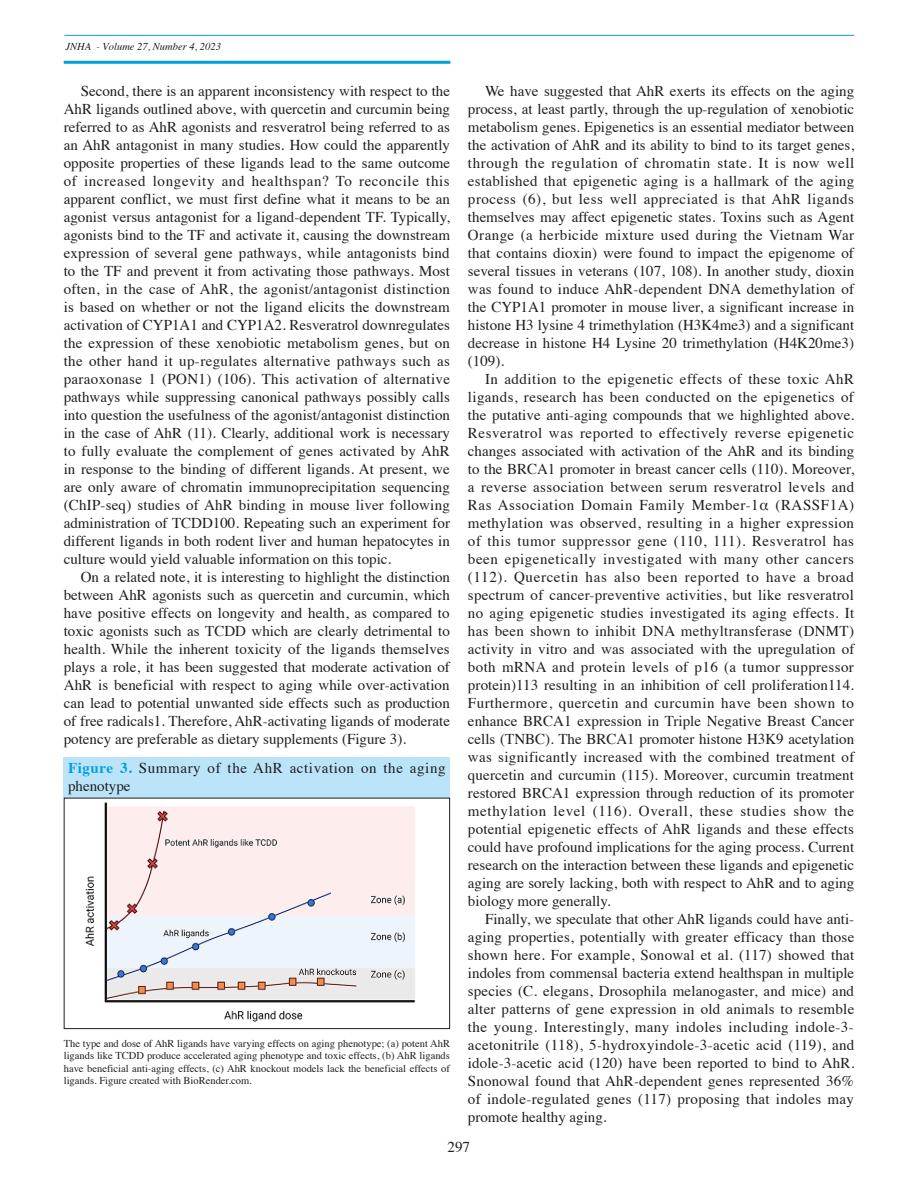
<style>
.page{position:relative;width:918px;height:1188px;background:#fff}
.page>*{position:absolute;margin:0;border:0;box-sizing:border-box;transform-origin:0 0}
.t1{font:15px/18px "Times";color:#1d1e1f;text-align:justify}
.t2{font:15px/18px "Times";letter-spacing:.04em;color:#1d1e1f}
.t3{font:10.5px/12.6px "Times";color:#1d1e1f;text-align:justify}
.t4{font:italic 10.5px "Times";color:#1d1e1f}
.s1{font-weight:700;color:#009fe2}
</style>
<div class="page">
<hr style="left:64px;top:35px;width:790px;height:1px;background:#009fe2">
<hr style="left:64px;top:61px;width:386px;height:3px;background:#009fe2">
<div style="left:64px;top:758px;width:386px;height:40px;background:#bbe4f9"></div>
<img style="left:85px;top:802px;width:331px;height:220px">
<div style="left:64px;top:798px;width:386px;height:231px;border:1px solid #1d1e1f"></div>
<p class="t4" style="left:66px;top:38px;width:157px">JNHA - Volume 27, Number 4, 2023</p>
<p class="t1" style="left:64px;top:81px;width:388px;text-indent:17px">Second, there is an apparent inconsistency with respect to the AhR ligands outlined above, with quercetin and curcumin being referred to as AhR agonists and resveratrol being referred to as an AhR antagonist in many studies. How could the apparently opposite properties of these ligands lead to the same outcome of increased longevity and healthspan? To reconcile this apparent conflict, we must first define what it means to be an agonist versus antagonist for a ligand-dependent TF. Typically, agonists bind to the TF and activate it, causing the downstream expression of several gene pathways, while antagonists bind to the TF and prevent it from activating those pathways. Most often, in the case of AhR, the agonist/antagonist distinction is based on whether or not the ligand elicits the downstream activation of CYP1A1 and CYP1A2. Resveratrol downregulates the expression of these xenobiotic metabolism genes, but on the other hand it up-regulates alternative pathways such as paraoxonase 1 (PON1) (106). This activation of alternative pathways while suppressing canonical pathways possibly calls into question the usefulness of the agonist/antagonist distinction in the case of AhR (11). Clearly, additional work is necessary to fully evaluate the complement of genes activated by AhR in response to the binding of different ligands. At present, we are only aware of chromatin immunoprecipitation sequencing (ChIP-seq) studies of AhR binding in mouse liver following administration of TCDD100. Repeating such an experiment for different ligands in both rodent liver and human hepatocytes in culture would yield valuable information on this topic.</p>
<p class="t1" style="left:64px;top:567px;width:388px;text-indent:17px">On a related note, it is interesting to highlight the distinction between AhR agonists such as quercetin and curcumin, which have positive effects on longevity and health, as compared to toxic agonists such as TCDD which are clearly detrimental to health. While the inherent toxicity of the ligands themselves plays a role, it has been suggested that moderate activation of AhR is beneficial with respect to aging while over-activation can lead to potential unwanted side effects such as production of free radicals1. Therefore, AhR-activating ligands of moderate potency are preferable as dietary supplements (Figure 3).</p>
<p class="t2" style="left:68px;top:758px;width:379px"><span class="s1">Figure 3.</span> Summary of the AhR activation on the aging phenotype</p>
<p class="t3" style="left:64px;top:1036px;width:388px">The type and dose of AhR ligands have varying effects on aging phenotype; (a) potent AhR ligands like TCDD produce accelerated aging phenotype and toxic effects, (b) AhR ligands have beneficial anti-aging effects, (c) AhR knockout models lack the beneficial effects of ligands. Figure created with BioRender.com.</p>
<p class="t1" style="left:468px;top:81px;width:388px;text-indent:17px">We have suggested that AhR exerts its effects on the aging process, at least partly, through the up-regulation of xenobiotic metabolism genes. Epigenetics is an essential mediator between the activation of AhR and its ability to bind to its target genes, through the regulation of chromatin state. It is now well established that epigenetic aging is a hallmark of the aging process (6), but less well appreciated is that AhR ligands themselves may affect epigenetic states. Toxins such as Agent Orange (a herbicide mixture used during the Vietnam War that contains dioxin) were found to impact the epigenome of several tissues in veterans (107, 108). In another study, dioxin was found to induce AhR-dependent DNA demethylation of the CYP1A1 promoter in mouse liver, a significant increase in histone H3 lysine 4 trimethylation (H3K4me3) and a significant decrease in histone H4 Lysine 20 trimethylation (H4K20me3) (109).</p>
<p class="t1" style="left:468px;top:369px;width:388px;text-indent:17px">In addition to the epigenetic effects of these toxic AhR ligands, research has been conducted on the epigenetics of the putative anti-aging compounds that we highlighted above.<br>Resveratrol was reported to effectively reverse epigenetic changes associated with activation of the AhR and its binding to the BRCA1 promoter in breast cancer cells (110). Moreover, a reverse association between serum resveratrol levels and Ras Association Domain Family Member-1α (RASSF1A) methylation was observed, resulting in a higher expression of this tumor suppressor gene (110, 111). Resveratrol has been epigenetically investigated with many other cancers (112). Quercetin has also been reported to have a broad spectrum of cancer-preventive activities, but like resveratrol no aging epigenetic studies investigated its aging effects. It has been shown to inhibit DNA methyltransferase (DNMT) activity in vitro and was associated with the upregulation of both mRNA and protein levels of p16 (a tumor suppressor protein)113 resulting in an inhibition of cell proliferation114.<br>Furthermore, quercetin and curcumin have been shown to enhance BRCA1 expression in Triple Negative Breast Cancer cells (TNBC). The BRCA1 promoter histone H3K9 acetylation was significantly increased with the combined treatment of quercetin and curcumin (115). Moreover, curcumin treatment restored BRCA1 expression through reduction of its promoter methylation level (116). Overall, these studies show the potential epigenetic effects of AhR ligands and these effects could have profound implications for the aging process. Current research on the interaction between these ligands and epigenetic aging are sorely lacking, both with respect to AhR and to aging biology more generally.</p>
<p class="t1" style="left:468px;top:909px;width:388px;text-indent:17px">Finally, we speculate that other AhR ligands could have anti&shy;aging properties, potentially with greater efficacy than those shown here. For example, Sonowal et al. (117) showed that indoles from commensal bacteria extend healthspan in multiple species (C. elegans, Drosophila melanogaster, and mice) and alter patterns of gene expression in old animals to resemble the young. Interestingly, many indoles including indole-3- acetonitrile (118), 5-hydroxyindole-3-acetic acid (119), and idole-3-acetic acid (120) have been reported to bind to AhR.<br>Snonowal found that AhR-dependent genes represented 36% of indole-regulated genes (117) proposing that indoles may promote healthy aging.</p>
<p class="t1" style="left:448px;top:1136px;width:24px">297</p>
</div>
